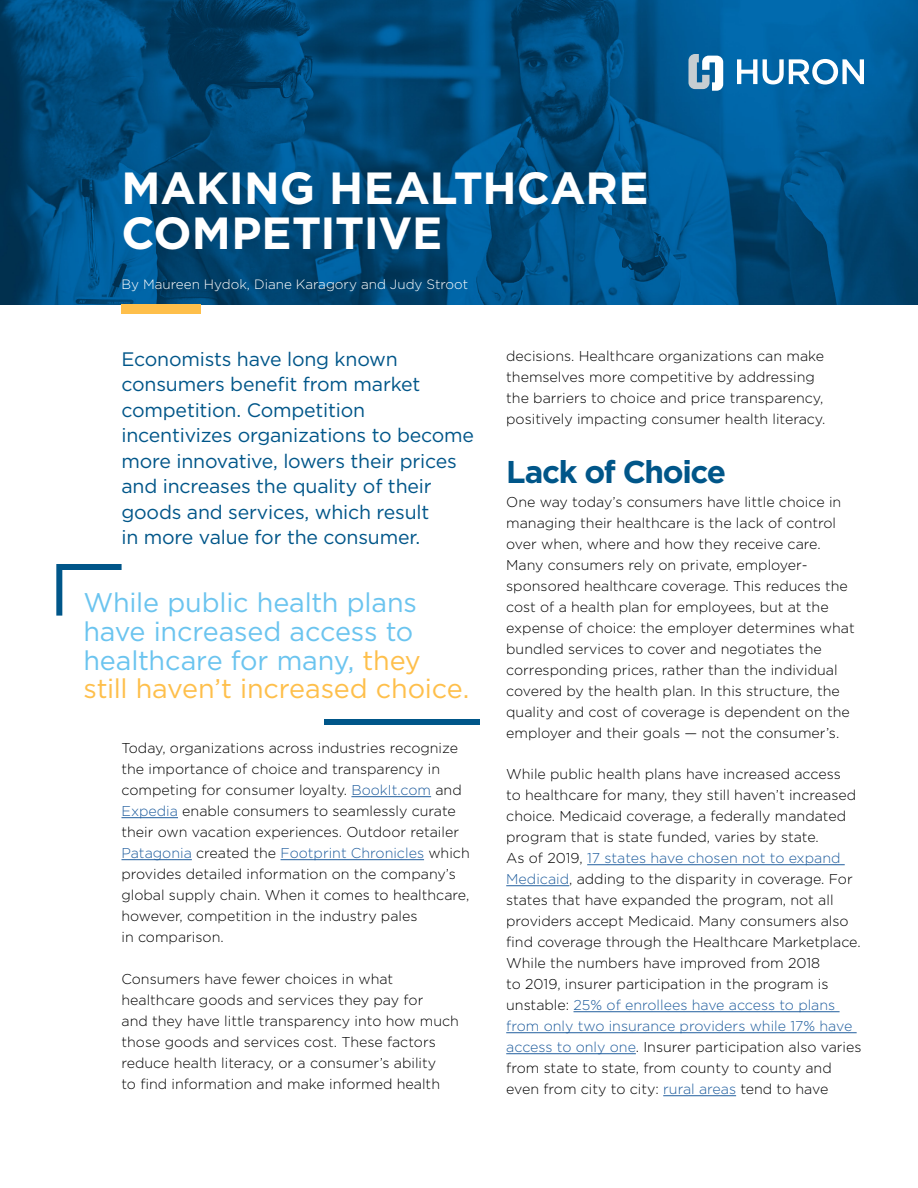
<style>
.page{position:relative;width:918px;height:1188px;background:#fff}
.page>*{position:absolute;margin:0;border:0;box-sizing:border-box;transform-origin:0 0}
.t1{font:700 45px/45px "Gotham";color:#fff}
.t2{font:700 31.5px "Gotham";letter-spacing:-.045em;color:#005689}
.t3{font:27px/28.5px "Gotham";letter-spacing:-.005em;color:#6bc4ef}
.t4{font:19.5px/25.5px "Gotham";letter-spacing:-.01em;color:#005689}
.t5{font:300 14.25px/21px "Gotham";color:#000}
.t6{font:300 13.5px "Gotham";color:#fff}
.s1{color:#febf4b}
.s2{color:#215e9e}
</style>
<div class="page">
<hr style="left:351px;top:796px;width:80px;height:1px;background:#215e9e">
<hr style="left:122px;top:817px;width:56px;height:1px;background:#215e9e">
<hr style="left:122px;top:859px;width:70px;height:1px;background:#215e9e">
<hr style="left:281px;top:859px;width:143px;height:1px;background:#215e9e">
<hr style="left:587px;top:864px;width:258px;height:1px;background:#215e9e">
<hr style="left:506px;top:885px;width:63px;height:1px;background:#215e9e">
<hr style="left:574px;top:1011px;width:266px;height:1px;background:#215e9e">
<hr style="left:506px;top:1032px;width:351px;height:1px;background:#215e9e">
<hr style="left:506px;top:1053px;width:130px;height:1px;background:#215e9e">
<hr style="left:663px;top:1095px;width:73px;height:1px;background:#215e9e">
<img style="left:0;top:0;width:918px;height:305px">
<div style="left:122px;top:305px;width:79px;height:9px;background:#febf4b"></div>
<div style="left:324px;top:719px;width:155px;height:5px;background:#005689"></div>
<svg style="left:56px;top:564px;width:66px;height:52px"></svg>
<svg style="left:737px;top:59px;width:20px;height:25px"></svg>
<svg style="left:763px;top:59px;width:101px;height:26px"></svg>
<svg style="left:688px;top:54px;width:35px;height:37px"></svg>
<h1 class="t1" style="left:122px;top:166px;width:529px">MAKING HEALTHCARE<br>COMPETITIVE</h1>
<p class="t6" style="left:122px;top:275px;width:348px">By Maureen Hydok, Diane Karagory and Judy Stroot</p>
<p class="t4" style="left:122px;top:345px;width:354px">Economists have long known consumers benefit from market competition. Competition incentivizes organizations to become more innovative, lowers their prices and increases the quality of their goods and services, which result<br>in more value for the consumer.</p>
<h3 class="t3" style="left:83px;top:588px;width:387px">While public health plans have increased access to healthcare for many, <span class="s1">they still haven’t increased choice.</span></h3>
<p class="t5" style="left:122px;top:737px;width:350px">Today, organizations across industries recognize the importance of choice and transparency in competing for consumer loyalty. <span class="s2">BookIt.com</span> and <span class="s2">Expedia</span> enable consumers to seamlessly curate their own vacation experiences. Outdoor retailer <span class="s2">Patagonia</span> created the <span class="s2">Footprint Chronicles</span> which provides detailed information on the company’s global supply chain. When it comes to healthcare, however, competition in the industry pales<br>in comparison.</p>
<p class="t5" style="left:122px;top:968px;width:339px">Consumers have fewer choices in what healthcare goods and services they pay for<br>and they have little transparency into how much those goods and services cost. These factors reduce health literacy, or a consumer’s ability<br>to find information and make informed health</p>
<p class="t5" style="left:506px;top:345px;width:321px">decisions. Healthcare organizations can make themselves more competitive by addressing the barriers to choice and price transparency, positively impacting consumer health literacy.</p>
<h2 class="t2" style="left:506px;top:451px;width:221px">Lack of Choice</h2>
<p class="t5" style="left:506px;top:491px;width:350px">One way today’s consumers have little choice in managing their healthcare is the lack of control over when, where and how they receive care.<br>Many consumers rely on private, employer&shy;sponsored healthcare coverage. This reduces the cost of a health plan for employees, but at the expense of choice: the employer determines what bundled services to cover and negotiates the corresponding prices, rather than the individual covered by the health plan. In this structure, the quality and cost of coverage is dependent on the employer and their goals — not the consumer’s.</p>
<p class="t5" style="left:506px;top:763px;width:357px">While public health plans have increased access<br>to healthcare for many, they still haven’t increased choice. Medicaid coverage, a federally mandated program that is state funded, varies by state.<br>As of 2019, <span class="s2">17 states have chosen not to expand Medicaid</span>, adding to the disparity in coverage. For states that have expanded the program, not all providers accept Medicaid. Many consumers also find coverage through the Healthcare Marketplace.<br>While the numbers have improved from 2018<br>to 2019, insurer participation in the program is unstable: <span class="s2">25% of enrollees have access to plans from only two insurance providers while 17% have access to only one</span>. Insurer participation also varies from state to state, from county to county and even from city to city: <span class="s2">rural areas</span> tend to have</p>
</div>
